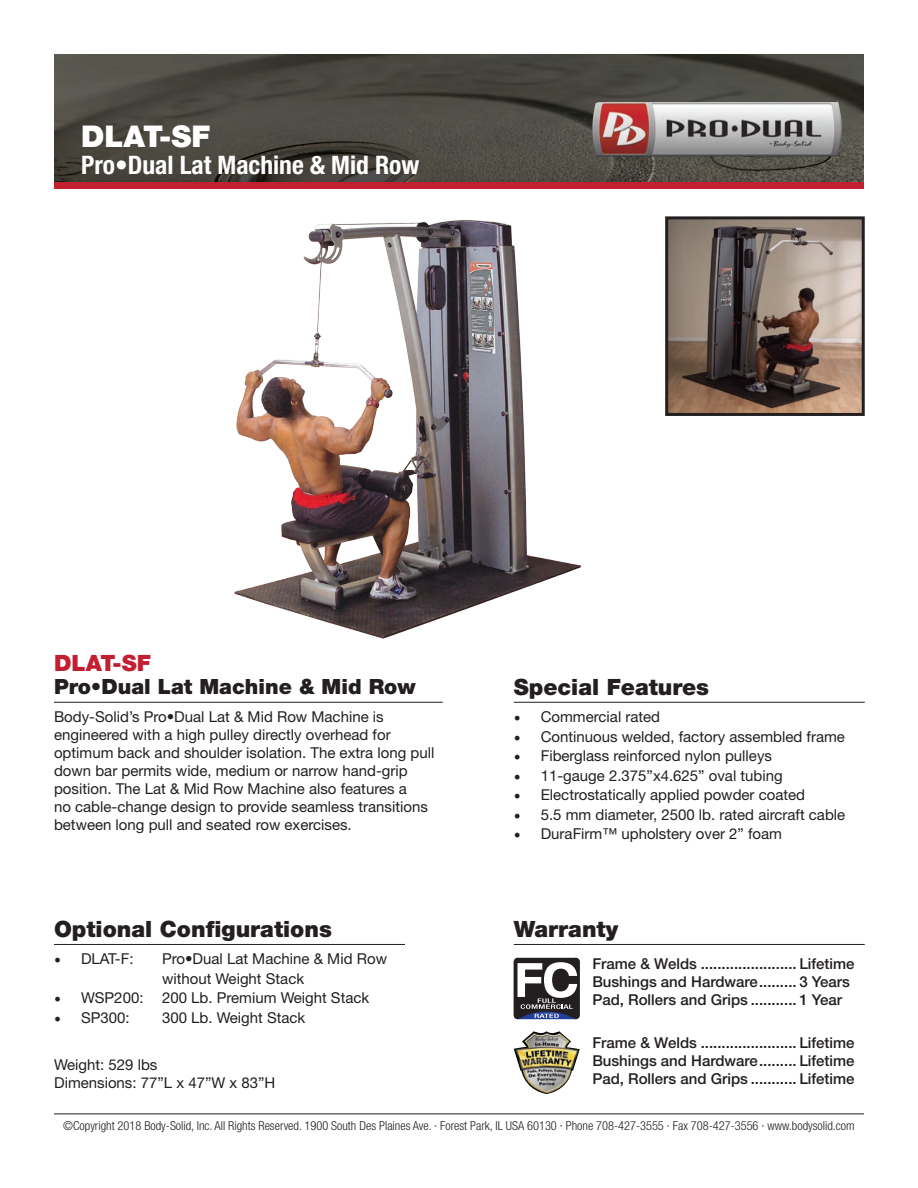
<style>
.page{position:relative;width:918px;height:1188px;background:#fff}
.page>*{position:absolute;margin:0;border:0;box-sizing:border-box;transform-origin:0 0}
.t1{font:900 30px "Helvetica Neue LT Std";color:#fff}
.t2{font:700 condensed 25.5px "Helvetica Neue LT Std";color:#fff}
.t3{font:900 22.5px "Helvetica Neue LT Std";color:#231f20}
.t4{font:900 22.5px "Helvetica Neue LT Std";color:#c21f31}
.t5{font:900 21px "Helvetica Neue LT Std";color:#231f20}
.t6{font:15px/18px "Helvetica Neue LT Std";color:#231f20}
.t7{font:500 15px/18px "Helvetica Neue LT Std";color:#231f20}
.t8{font:300 condensed 12.3px "Helvetica Neue LT Std";color:#231f20}
.s1{font-family:"Minion Pro";font-size:18px}
</style>
<div class="page">
<img style="left:54px;top:54px;width:810px;height:128px">
<div style="left:54px;top:182px;width:810px;height:7px;background:#c21f31"></div>
<hr style="left:54px;top:1114px;width:810px;height:1px;background:#231f20">
<img style="left:592px;top:102px;width:250px;height:54px">
<hr style="left:54px;top:702px;width:389px;height:1px;background:#231f20">
<hr style="left:514px;top:702px;width:351px;height:1px;background:#231f20">
<hr style="left:514px;top:944px;width:351px;height:1px;background:#231f20">
<svg style="left:514px;top:958px;width:66px;height:61px"></svg>
<img style="left:514px;top:1031px;width:66px;height:63px">
<hr style="left:54px;top:944px;width:351px;height:1px;background:#231f20">
<img style="left:234px;top:220px;width:347px;height:419px">
<img style="left:669px;top:220px;width:192px;height:192px">
<div style="left:665px;top:216px;width:200px;height:200px;border:3px solid #231f20"></div>
<h1 class="t1" style="left:81px;top:118px;width:131px">DLAT-SF</h1>
<h2 class="t2" style="left:81px;top:150px;width:340px">Pro•Dual Lat Machine &amp; Mid Row</h2>
<h3 class="t4" style="left:54px;top:650px;width:98px">DLAT-SF</h3>
<h3 class="t5" style="left:54px;top:674px;width:363px">Pro•Dual Lat Machine &amp; Mid Row</h3>
<h3 class="t3" style="left:514px;top:674px;width:197px">Special Features</h3>
<p class="t6" style="left:54px;top:708px;width:382px">Body-Solid’s Pro•Dual Lat &amp; Mid Row Machine is engineered with a high pulley directly overhead for optimum back and shoulder isolation. The extra long pull down bar permits wide, medium or narrow hand-grip position. The Lat &amp; Mid Row Machine also features a<br>no cable-change design to provide seamless transitions between long pull and seated row exercises.</p>
<p class="t6" style="left:514px;top:708px;width:148px"><span class="s1">•</span> Commercial rated</p>
<p class="t6" style="left:514px;top:727px;width:333px"><span class="s1">•</span> Continuous welded, factory assembled frame</p>
<p class="t6" style="left:514px;top:747px;width:260px"><span class="s1">•</span> Fiberglass reinforced nylon pulleys</p>
<p class="t6" style="left:514px;top:766px;width:271px"><span class="s1">•</span> 11-gauge 2.375”x4.625” oval tubing</p>
<p class="t6" style="left:514px;top:786px;width:293px"><span class="s1">•</span> Electrostatically applied powder coated</p>
<p class="t6" style="left:514px;top:805px;width:333px"><span class="s1">•</span> 5.5 mm diameter, 2500 lb. rated aircraft cable</p>
<p class="t6" style="left:514px;top:825px;width:270px"><span class="s1">•</span> DuraFirm™ upholstery over 2” foam</p>
<h3 class="t3" style="left:54px;top:916px;width:279px">Optional Configurations</h3>
<p class="t6" style="left:54px;top:950px;width:81px"><span class="s1">•</span> DLAT-F:</p>
<p class="t6" style="left:162px;top:949px;width:227px;line-height:19.5px">Pro•Dual Lat Machine &amp; Mid Row without Weight Stack</p>
<p class="t6" style="left:54px;top:989px;width:317px"><span class="s1">•</span> WSP200: 200 Lb. Premium Weight Stack</p>
<p class="t6" style="left:54px;top:1008px;width:77px"><span class="s1">•</span> SP300:</p>
<p class="t6" style="left:162px;top:1008px;width:145px">300 Lb. Weight Stack</p>
<p class="t6" style="left:54px;top:1056px;width:223px">Weight: 529 lbs<br>Dimensions: 77”L x 47”W x 83”H</p>
<h3 class="t3" style="left:514px;top:916px;width:106px">Warranty</h3>
<p class="t7" style="left:592px;top:954px;width:264px">Frame &amp; Welds ....................... Lifetime<br>Bushings and Hardware......... 3 Years<br>Pad, Rollers and Grips ........... 1 Year</p>
<p class="t7" style="left:592px;top:1034px;width:264px;text-align:justify">Frame &amp; Welds ....................... Lifetime Bushings and Hardware......... Lifetime Pad, Rollers and Grips ........... Lifetime</p>
<p class="t8" style="left:63px;top:1118px;width:793px">©Copyright 2018 Body-Solid, Inc. All Rights Reserved. 1900 South Des Plaines Ave. · Forest Park, IL USA 60130 · Phone 708-427-3555 · Fax 708-427-3556 · www.bodysolid.com</p>
</div>
